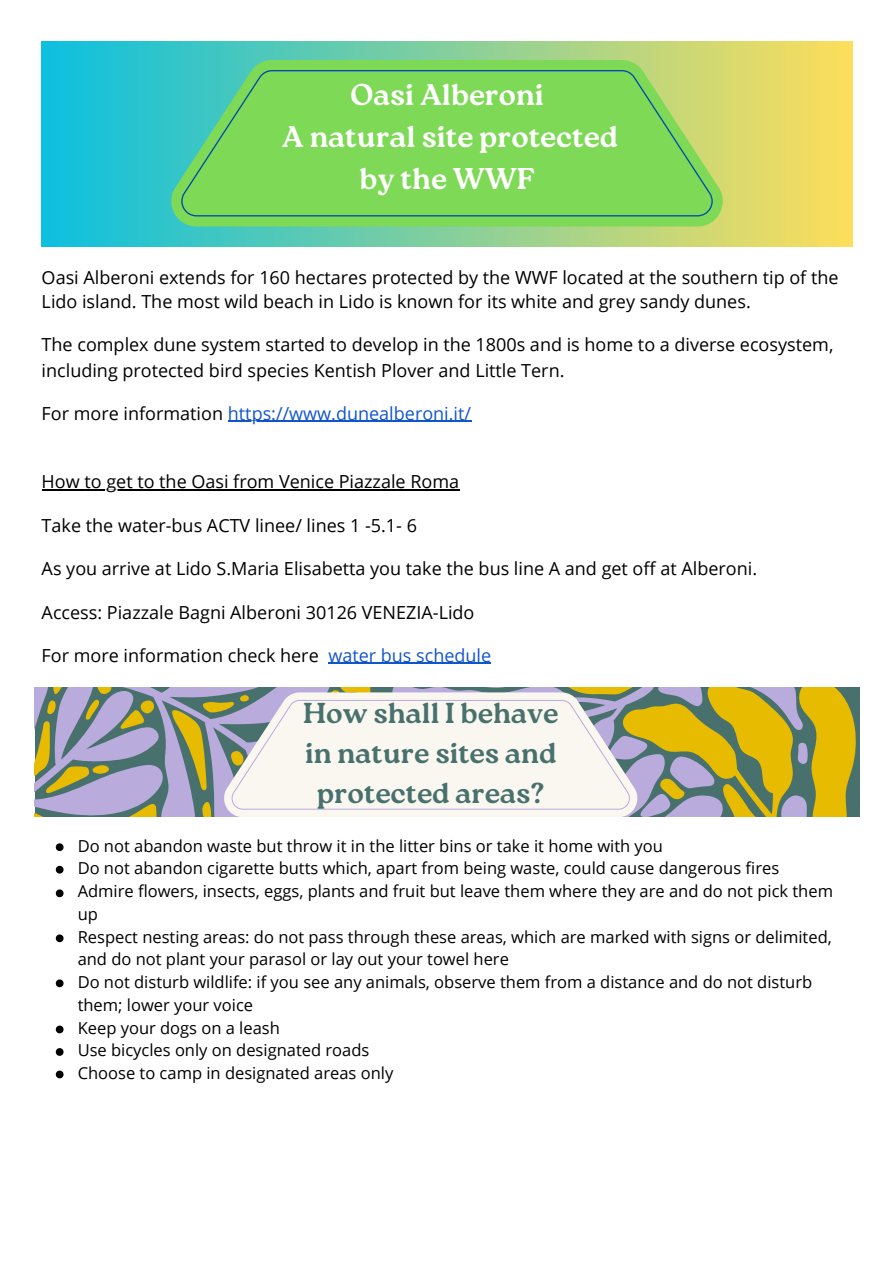
<style>
.page{position:relative;width:894px;height:1263px;background:#fff}
.page>*{position:absolute;margin:0;border:0;box-sizing:border-box;transform-origin:0 0}
.t1{font:700 30px/41.7px "Roca Two";color:#fff;text-align:center}
.t2{font:700 28.8px "Roca Two";color:#48716e}
.t3{font:18px/24.8px "Open Sans";color:#000}
.t4{font:18px "Open Sans";color:#15c}
.t5{font:16.5px/23.7px "Open Sans";color:#000}
.s1{color:#000}
.s2{color:#15c}
</style>
<div class="page">
<hr style="left:228px;top:421px;width:243px;height:1px;background:#15c">
<hr style="left:42px;top:489px;width:417px;height:1px;background:#000">
<hr style="left:328px;top:663px;width:163px;height:1px;background:#15c">
<div style="left:42px;top:42px;width:810px;height:205px;background:linear-gradient(to right,#0cc0de,#fcde59)"></div>
<svg style="left:164px;top:60px;width:565px;height:166px;fill:#7ed957"></svg>
<svg style="left:181px;top:70px;width:531px;height:146px;fill:#7ed957"></svg>
<svg style="left:836px;top:687px;width:21px;height:130px;fill:#e6bb00"></svg>
<svg style="left:629px;top:687px;width:207px;height:130px"></svg>
<svg style="left:629px;top:692px;width:13px;height:125px;fill:#b9abdc"></svg>
<svg style="left:35px;top:687px;width:594px;height:130px"></svg>
<svg style="left:56px;top:843px;width:7px;height:8px"></svg>
<svg style="left:56px;top:866px;width:7px;height:7px"></svg>
<svg style="left:56px;top:889px;width:7px;height:8px"></svg>
<svg style="left:56px;top:934px;width:7px;height:8px"></svg>
<svg style="left:56px;top:979px;width:7px;height:8px"></svg>
<svg style="left:56px;top:1026px;width:7px;height:7px"></svg>
<svg style="left:56px;top:1048px;width:7px;height:8px"></svg>
<svg style="left:56px;top:1071px;width:7px;height:7px"></svg>
<p class="t1" style="left:350px;top:74px;width:195px">Oasi Alberoni</p>
<p class="t1" style="left:282px;top:116px;width:337px">A natural site protected by the WWF</p>
<p class="t3" style="left:42px;top:264px;width:798px">Oasi Alberoni extends for 160 hectares protected by the WWF located at the southern tip of the<br>Lido island. The most wild beach in Lido is known for its white and grey sandy dunes.</p>
<p class="t3" style="left:42px;top:331px;width:793px;line-height:25.8px">The complex dune system started to develop in the 1800s and is home to a diverse ecosystem, including protected bird species Kentish Plover and Little Tern.</p>
<p class="t4" style="left:42px;top:400px;width:431px"><span class="s1">For more information</span> https://www.dunealberoni.it/</p>
<p class="t3" style="left:42px;top:469px;width:419px">How to get to the Oasi from Venice Piazzale Roma</p>
<p class="t3" style="left:42px;top:513px;width:377px">Take the water-bus ACTV linee/ lines 1 -5.1- 6</p>
<p class="t3" style="left:42px;top:556px;width:716px">As you arrive at Lido S.Maria Elisabetta you take the bus line A and get off at Alberoni.</p>
<p class="t3" style="left:42px;top:599px;width:434px">Access: Piazzale Bagni Alberoni 30126 VENEZIA-Lido</p>
<p class="t3" style="left:42px;top:642px;width:451px">For more information check here <span class="s2">water bus schedule</span></p>
<p class="t2" style="left:303px;top:696px;width:257px">How shall I behave</p>
<p class="t2" style="left:305px;top:736px;width:253px">in nature sites and</p>
<p class="t2" style="left:317px;top:776px;width:229px">protected areas?</p>
<p class="t5" style="left:78px;top:833px;width:586px">Do not abandon waste but throw it in the litter bins or take it home with you</p>
<p class="t5" style="left:78px;top:856px;width:702px">Do not abandon cigarette butts which, apart from being waste, could cause dangerous fi res</p>
<p class="t5" style="left:78px;top:878px;width:756px">Admire flowers, insects, eggs, plants and fruit but leave them where they are and do not pick them up</p>
<p class="t5" style="left:78px;top:925px;width:755px;line-height:22.5px">Respect nesting areas: do not pass through these areas, which are marked with signs or delimited, and do not plant your parasol or lay out your towel here</p>
<p class="t5" style="left:78px;top:969px;width:735px">Do not disturb wildlife: if you see any animals, observe them from a distance and do not disturb them; lower your voice</p>
<p class="t5" style="left:78px;top:1016px;width:204px">Keep your dogs on a leash</p>
<p class="t5" style="left:78px;top:1038px;width:293px">Use bicycles only on designated roads</p>
<p class="t5" style="left:78px;top:1061px;width:317px">Choose to camp in designated areas only</p>
</div>
